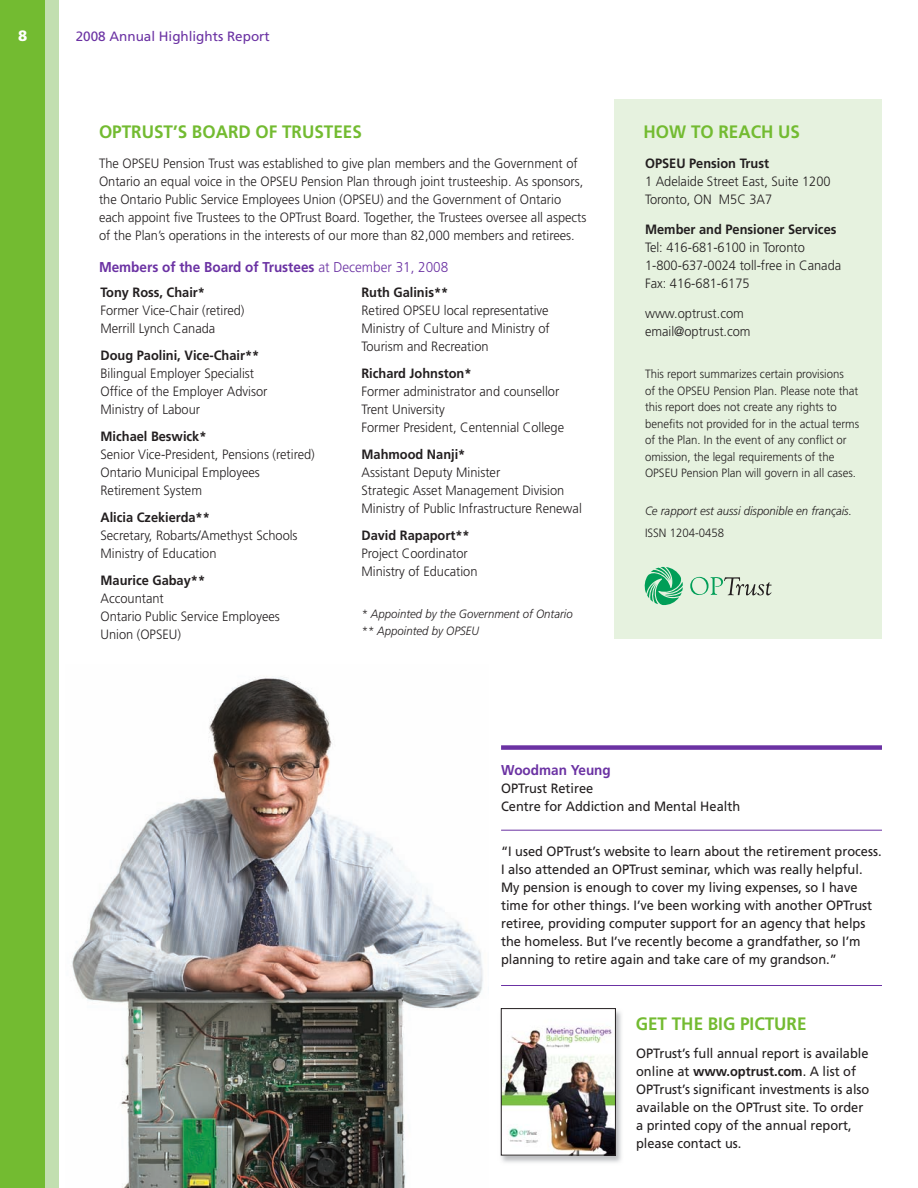
<style>
.page{position:relative;width:918px;height:1188px;background:#fff}
.page>*{position:absolute;margin:0;border:0;box-sizing:border-box;transform-origin:0 0}
.t1{font:700 18px "Frutiger";color:#73bb31;scale:.95 1}
.t2{font:900 15px "Frutiger";color:#fff}
.t3{font:700 14.25px "Frutiger";color:#6b32a3;scale:.95 1}
.t4{font:300 13.5px/18px "Frutiger";color:#231f20;scale:.95 1}
.t5{font:13.5px/18px "Frutiger";color:#231f20;scale:.95 1}
.t6{font:700 13.5px "Frutiger";color:#231f20;scale:.95 1}
.t7{font:13.5px "Frutiger";color:#6b32a3}
.t8{font:300 12px/16.5px "Frutiger";color:#231f20;scale:.95 1}
.t9{font:italic 300 12px/16.5px "Frutiger";color:#231f20;scale:.95 1}
.s1{font-weight:300}
.s2{font-weight:700}
</style>
<div class="page">
<img style="left:72px;top:678px;width:411px;height:510px">
<img style="left:500px;top:1008px;width:122px;height:155px">
<img style="left:503px;top:1010px;width:111px;height:143px">
<div style="left:501px;top:1008px;width:115px;height:147px;border:1px solid #231f20"></div>
<div style="left:501px;top:745px;width:381px;height:5px;background:#6b32a3"></div>
<hr style="left:501px;top:830px;width:381px;height:1px;background:#6b32a3">
<hr style="left:501px;top:985px;width:381px;height:1px;background:#6b32a3">
<div style="left:0;top:0;width:58px;height:1188px;background:#c2dfb0"></div>
<div style="left:0;top:0;width:45px;height:1188px;background:#73bb31"></div>
<div style="left:614px;top:99px;width:268px;height:540px;background:#e6f2df"></div>
<svg style="left:644px;top:567px;width:39px;height:38px"></svg>
<svg style="left:690px;top:577px;width:82px;height:18px"></svg>
<p class="t2" style="left:18px;top:30px;width:11px">8</p>
<p class="t7" style="left:76px;top:31px;width:195px">2008 Annual Highlights Report</p>
<h1 class="t1" style="left:99px;top:125px;width:278px">OPTRUST’S BOARD OF TRUSTEES</h1>
<p class="t4" style="left:99px;top:156px;width:515px">The OPSEU Pension Trust was established to give plan members and the Government of Ontario an equal voice in the OPSEU Pension Plan through joint trusteeship. As sponsors, the Ontario Public Service Employees Union (OPSEU) and the Government of Ontario each appoint five Trustees to the OPTrust Board. Together, the Trustees oversee all aspects of the Plan’s operations in the interests of our more than 82,000 members and retirees.</p>
<p class="t3" style="left:99px;top:261px;width:369px">Members of the Board of Trustees <span class="s1">at December 31, 2008</span></p>
<p class="t6" style="left:100px;top:287px;width:112px">Tony Ross, Chair*</p>
<p class="t4" style="left:100px;top:302px;width:153px">Former Vice-Chair (retired)<br>Merrill Lynch Canada</p>
<p class="t6" style="left:100px;top:350px;width:169px">Doug Paolini, Vice-Chair**</p>
<p class="t4" style="left:100px;top:365px;width:177px">Bilingual Employer Specialist<br>Office of the Employer Advisor<br>Ministry of Labour</p>
<p class="t6" style="left:100px;top:431px;width:113px">Michael Beswick*</p>
<p class="t4" style="left:100px;top:446px;width:227px">Senior Vice-President, Pensions (retired)<br>Ontario Municipal Employees<br>Retirement System</p>
<p class="t6" style="left:100px;top:512px;width:117px">Alicia Czekierda**</p>
<p class="t4" style="left:100px;top:527px;width:209px">Secretary, Robarts/Amethyst Schools<br>Ministry of Education</p>
<p class="t6" style="left:100px;top:575px;width:112px">Maurice Gabay**</p>
<p class="t4" style="left:100px;top:590px;width:190px">Accountant<br>Ontario Public Service Employees<br>Union (OPSEU)</p>
<p class="t6" style="left:362px;top:287px;width:93px">Ruth Galinis**</p>
<p class="t4" style="left:362px;top:302px;width:200px;text-align:justify">Retired OPSEU local representative Ministry of Culture and Ministry of Tourism and Recreation</p>
<p class="t6" style="left:362px;top:368px;width:117px">Richard Johnston*</p>
<p class="t4" style="left:362px;top:383px;width:215px">Former administrator and counsellor<br>Trent University<br>Former President, Centennial College</p>
<p class="t6" style="left:362px;top:449px;width:111px">Mahmood Nanji*</p>
<p class="t4" style="left:362px;top:464px;width:233px">Assistant Deputy Minister<br>Strategic Asset Management Division<br>Ministry of Public Infrastructure Renewal</p>
<p class="t6" style="left:362px;top:530px;width:115px">David Rapaport**</p>
<p class="t4" style="left:362px;top:545px;width:124px">Project Coordinator<br>Ministry of Education</p>
<p class="t9" style="left:362px;top:607px;width:224px">* Appointed by the Government of Ontario ** Appointed by OPSEU</p>
<h1 class="t1" style="left:644px;top:125px;width:166px">HOW TO REACH US</h1>
<p class="t6" style="left:645px;top:158px;width:132px">OPSEU Pension Trust</p>
<p class="t4" style="left:645px;top:174px;width:197px">1 Adelaide Street East, Suite 1200<br>Toronto, ON M5C 3A7</p>
<p class="t6" style="left:645px;top:224px;width:203px">Member and Pensioner Services</p>
<p class="t4" style="left:645px;top:240px;width:208px">Tel: 416-681-6100 in Toronto<br>1-800-637-0024 toll-free in Canada<br>Fax: 416-681-6175</p>
<p class="t4" style="left:645px;top:306px;width:113px">www.optrust.com email@optrust.com</p>
<p class="t8" style="left:645px;top:367px;width:227px">This report summarizes certain provisions<br>of the OPSEU Pension Plan. Please note that this report does not create any rights to benefits not provided for in the actual terms of the Plan. In the event of any conflict or omission, the legal requirements of the OPSEU Pension Plan will govern in all cases.</p>
<p class="t9" style="left:645px;top:503px;width:219px">Ce rapport est aussi disponible en français.</p>
<p class="t8" style="left:645px;top:526px;width:85px">ISSN 1204-0458</p>
<p class="t3" style="left:501px;top:764px;width:117px">Woodman Yeung</p>
<p class="t5" style="left:501px;top:781px;width:253px">OPTrust Retiree<br>Centre for Addiction and Mental Health</p>
<p class="t5" style="left:501px;top:844px;width:402px">“I used OPTrust’s website to learn about the retirement process.<br>I also attended an OPTrust seminar, which was really helpful.<br>My pension is enough to cover my living expenses, so I have time for other things. I’ve been working with another OPTrust retiree, providing computer support for an agency that helps the homeless. But I’ve recently become a grandfather, so I’m planning to retire again and take care of my grandson.”</p>
<h1 class="t1" style="left:636px;top:1016px;width:181px">GET THE BIG PICTURE</h1>
<p class="t5" style="left:636px;top:1046px;width:247px">OPTrust’s full annual report is available online at <span class="s2">www.optrust.com</span>. A list of OPTrust’s significant investments is also available on the OPTrust site. To order a printed copy of the annual report, please contact us.</p>
</div>
